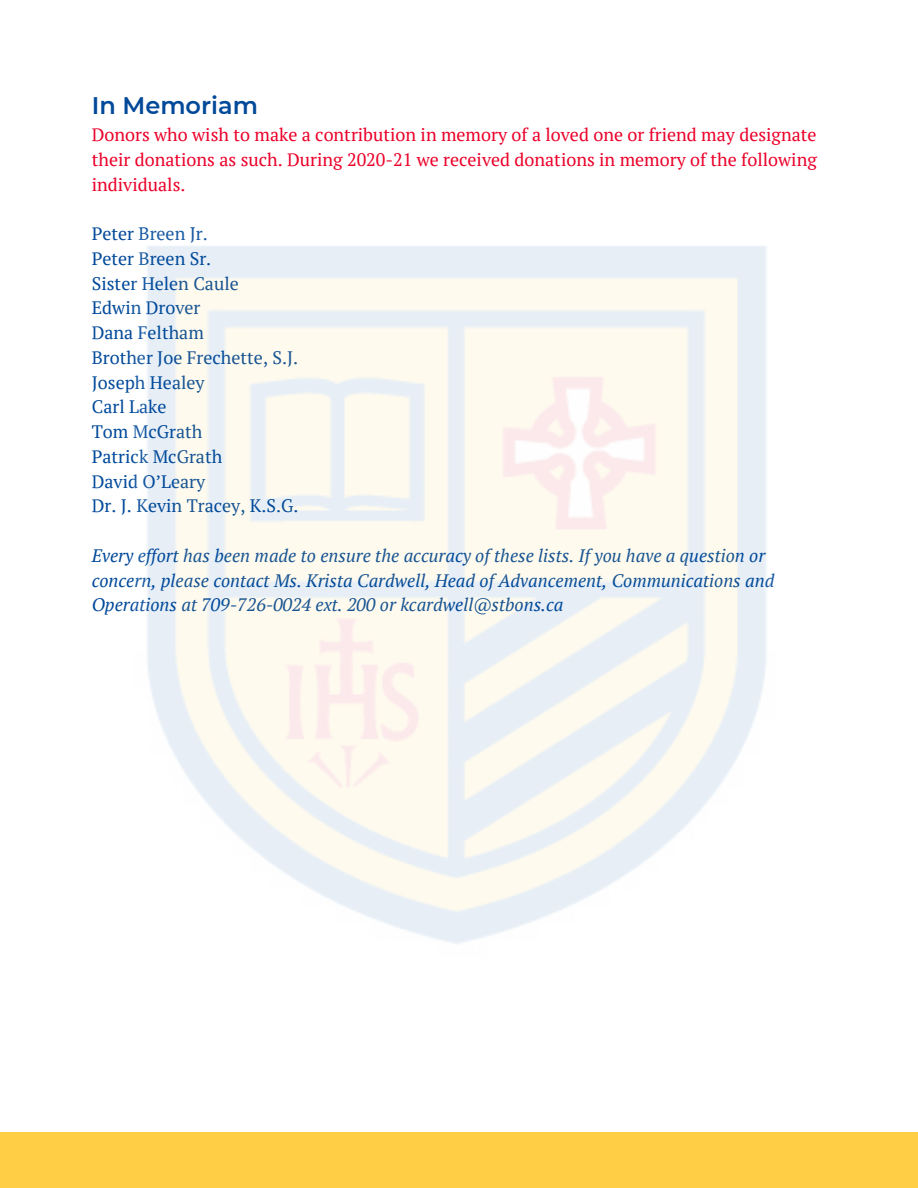
<style>
.page{position:relative;width:918px;height:1188px;background:#fff}
.page>*{position:absolute;margin:0;border:0;box-sizing:border-box;transform-origin:0 0}
.t1{font:600 24px "Montserrat";color:#004999}
.t2{font:italic 18px/24.8px "PT Serif";color:#004999}
.t3{font:18px "PT Serif";color:#004999}
.t4{font:18px/24.8px "PT Serif";color:#eb0029;text-align:justify}
</style>
<div class="page">
<div style="left:0;top:1132px;width:918px;height:56px;background:#ffce45"></div>
<p class="t1" style="left:92px;top:91px;width:168px">In Memoriam</p>
<p class="t4" style="left:92px;top:122px;width:727px">Donors who wish to make a contribution in memory of a loved one or friend may designate their donations as such. During 2020-21 we received donations in memory of the following individuals.</p>
<p class="t3" style="left:92px;top:221px;width:118px">Peter Breen Jr.</p>
<p class="t3" style="left:92px;top:246px;width:121px">Peter Breen Sr.</p>
<p class="t3" style="left:92px;top:271px;width:149px">Sister Helen Caule</p>
<p class="t3" style="left:92px;top:296px;width:110px">Edwin Drover</p>
<p class="t3" style="left:92px;top:320px;width:114px">Dana Feltham</p>
<p class="t3" style="left:92px;top:345px;width:208px">Brother Joe Frechette, S.J.</p>
<p class="t3" style="left:92px;top:370px;width:114px">Joseph Healey</p>
<p class="t3" style="left:92px;top:395px;width:76px">Carl Lake</p>
<p class="t3" style="left:92px;top:419px;width:112px">Tom McGrath</p>
<p class="t3" style="left:92px;top:444px;width:132px">Patrick McGrath</p>
<p class="t3" style="left:92px;top:469px;width:115px">David O’Leary</p>
<p class="t3" style="left:92px;top:494px;width:208px">Dr. J. Kevin Tracey, K.S.G.</p>
<p class="t2" style="left:92px;top:543px;width:684px">Every effort has been made to ensure the accuracy of these lists. If you have a question or concern, please contact Ms. Krista Cardwell, Head of Advancement, Communications and<br>Operations at 709-726-0024 ext. 200 or kcardwell@stbons.ca</p>
</div>
